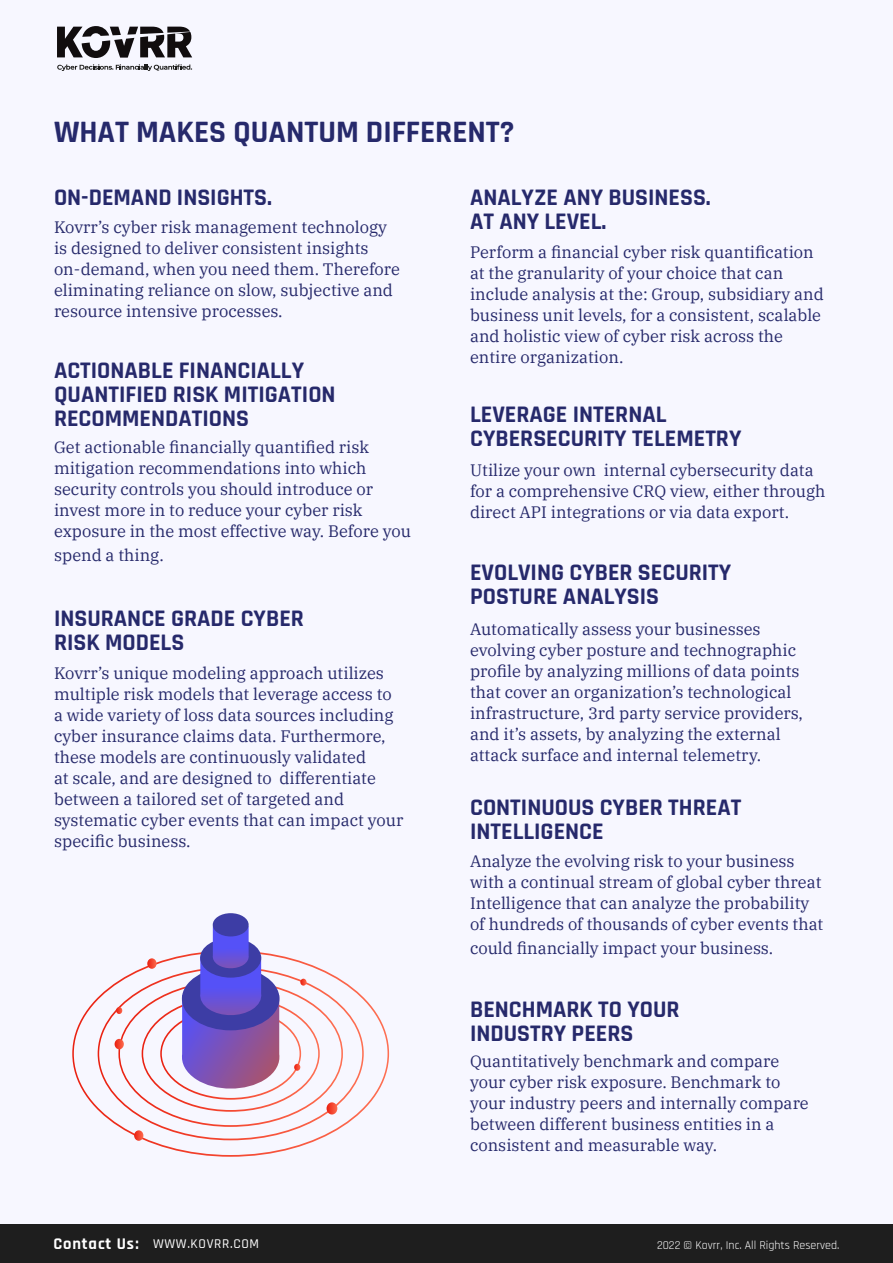
<style>
.page{position:relative;width:893px;height:1263px;background:#f7f7ff}
.page>*{position:absolute;margin:0;border:0;box-sizing:border-box;transform-origin:0 0}
.t1{font:700 31.5px "Rajdhani";color:#26296b}
.t2{font:700 24px/24px "Rajdhani";color:#26296b}
.t3{font:16.5px/21px "IBM Plex Serif";color:#26296b}
.t4{font:700 16.5px "Rajdhani";letter-spacing:.05em;color:#fff}
.t5{font:500 13.5px "Rajdhani";letter-spacing:.05em;color:#fff}
.t6{font:12px "Rajdhani";color:#fff}
</style>
<div class="page">
<div style="left:0;top:1224px;width:893px;height:39px;background:#1e1e1e"></div>
<svg style="left:181px;top:926px;width:99px;height:166px"></svg>
<div style="left:213px;top:913px;width:36px;height:23px;background:#3d3da5;border-radius:50%"></div>
<svg style="left:300px;top:979px;width:6px;height:7px"></svg>
<svg style="left:294px;top:1064px;width:6px;height:7px"></svg>
<svg style="left:116px;top:1007px;width:6px;height:7px"></svg>
<svg style="left:115px;top:1039px;width:9px;height:10px"></svg>
<svg style="left:134px;top:1130px;width:9px;height:11px"></svg>
<svg style="left:147px;top:958px;width:10px;height:11px"></svg>
<svg style="left:327px;top:1102px;width:10px;height:12px"></svg>
<svg style="left:57px;top:64px;width:135px;height:7px"></svg>
<svg style="left:57px;top:26px;width:135px;height:32px"></svg>
<h1 class="t1" style="left:54px;top:113px;width:462px">WHAT MAKES QUANTUM DIFFERENT?</h1>
<h2 class="t2" style="left:54px;top:186px;width:220px">ON-DEMAND INSIGHTS.</h2>
<p class="t3" style="left:54px;top:215px;width:348px">Kovrr s’ cyber risk management technology is designed to deliver consistent insights on-demand, when you need them. Therefore eliminating reliance on slow, subjective and resource intensive processes.</p>
<h2 class="t2" style="left:54px;top:359px;width:252px">ACTIONABLE FINANCIALLY</h2>
<h2 class="t2" style="left:54px;top:383px;width:283px">QUANTIFIED RISK MITIGATION<br>RECOMMENDATIONS</h2>
<p class="t3" style="left:54px;top:436px;width:358px">Get actionable financially quantified risk mitigation recommendations into which security controls you should introduce or invest more in to reduce your cyber risk exposure in the most effective way. Before you</p>
<p class="t3" style="left:54px;top:544px;width:111px">spend a thing.</p>
<h2 class="t2" style="left:54px;top:607px;width:251px">INSURANCE GRADE CYBER<br>RISK MODELS</h2>
<p class="t3" style="left:54px;top:661px;width:331px">Kovrr s’ unique modeling approach utilizes</p>
<p class="t3" style="left:54px;top:682px;width:339px">multiple risk models that leverage access to</p>
<p class="t3" style="left:54px;top:703px;width:341px">a wide variety of loss data sources including</p>
<p class="t3" style="left:54px;top:724px;width:333px">cyber insurance claims data. Furthermore,</p>
<p class="t3" style="left:54px;top:745px;width:314px">these models are continuously validated</p>
<p class="t3" style="left:279px;top:766px;width:98px">differentiate</p>
<p class="t3" style="left:54px;top:766px;width:351px">at scale, and are designed to<br>between a tailored set of targeted and systematic cyber events that can impact your specific business.</p>
<p class="t4" style="left:54px;top:1233px;width:87px">Contact Us:</p>
<p class="t5" style="left:153px;top:1236px;width:107px">WWW.KOVRR.COM</p>
<h2 class="t2" style="left:470px;top:186px;width:242px">ANALYZE ANY BUSINESS.<br>AT ANY LEVEL.</h2>
<p class="t3" style="left:470px;top:240px;width:355px">Perform a financial cyber risk quantification at the granularity of your choice that can include analysis at the: Group, subsidiary and business unit levels, for a consistent, scalable and holistic view of cyber risk across the</p>
<p class="t3" style="left:470px;top:346px;width:155px">entire organization.</p>
<h2 class="t2" style="left:470px;top:403px;width:273px">LEVERAGE INTERNAL<br>CYBERSECURITY TELEMETRY</h2>
<p class="t3" style="left:604px;top:458px;width:211px">internal cybersecurity data</p>
<p class="t3" style="left:470px;top:458px;width:357px">Utilize your own<br>for a comprehensive CRQ view, either through direct API integrations or via data export.</p>
<h2 class="t2" style="left:470px;top:561px;width:263px">EVOLVING CYBER SECURITY<br>POSTURE ANALYSIS</h2>
<p class="t3" style="left:470px;top:617px;width:334px">Automatically assess your businesses evolving cyber posture and technographic profile by analyzing millions of data points that cover an organization s’ technological infrastructure 3, rd party service providers, and it s’ assets, by analyzing the external attack surface and internal telemetry.</p>
<h2 class="t2" style="left:470px;top:796px;width:273px">CONTINUOUS CYBER THREAT<br>INTELLIGENCE</h2>
<p class="t3" style="left:470px;top:849px;width:355px">Analyze the evolving risk to your business with a continual stream of global cyber threat Intelligence that can analyze the probability of hundreds of thousands of cyber events that</p>
<p class="t3" style="left:470px;top:936px;width:304px">could financially impact your business.</p>
<h2 class="t2" style="left:470px;top:998px;width:211px">BENCHMARK TO YOUR<br>INDUSTRY PEERS</h2>
<p class="t3" style="left:470px;top:1049px;width:340px">Quantitatively benchmark and compare your cyber risk exposure. Benchmark to your industry peers and internally compare between different business entities in a consistent and measurable way.</p>
<p class="t6" style="left:657px;top:1238px;width:184px">2022 © Kovrr, Inc. All Rights Reserved.</p>
</div>
